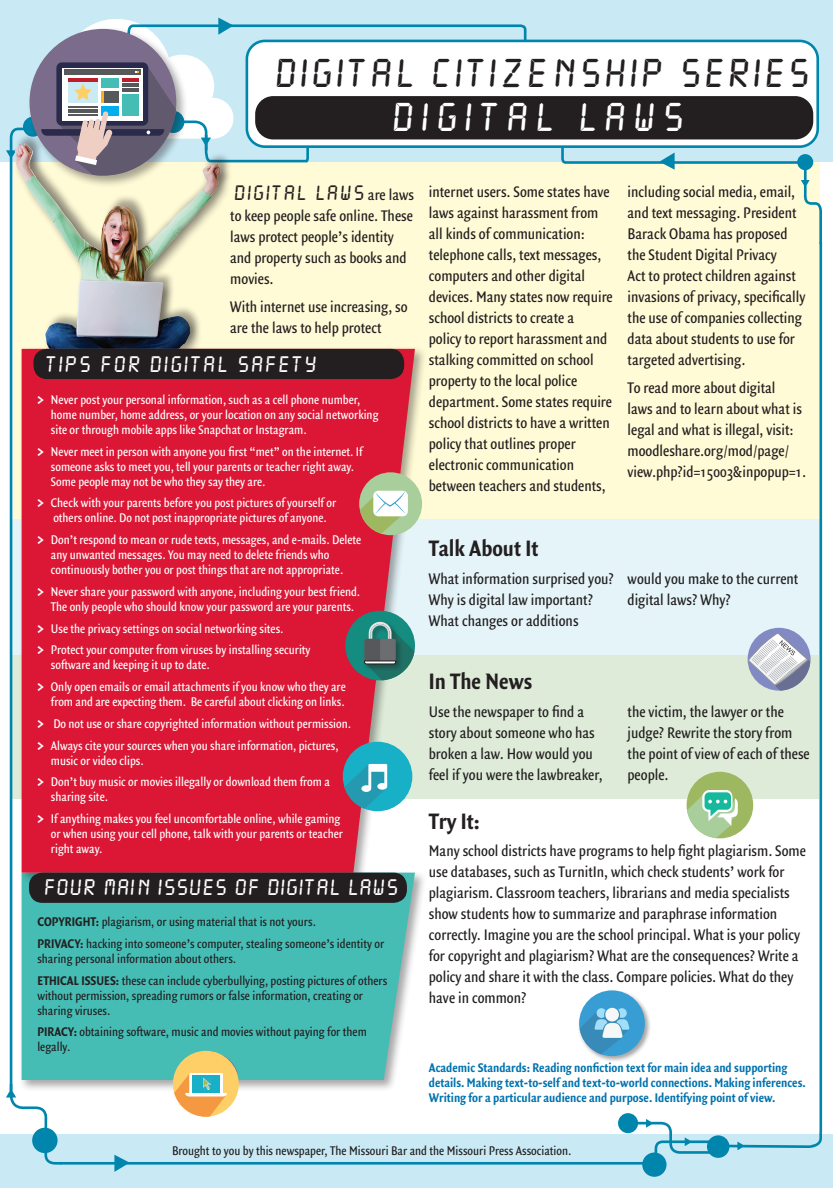
<style>
.page{position:relative;width:833px;height:1188px;background:#fff}
.page>*{position:absolute;margin:0;border:0;box-sizing:border-box;transform-origin:0 0}
.t1{font:37.5px "Liquid Crystal Plain";letter-spacing:-.1em;color:#231f20}
.t2{font:37.5px "Liquid Crystal Plain";color:#fff}
.t3{font:700 24px "Quadraat Sans Con";color:#231f20}
.t4{font:21px "Liquid Crystal Plain";letter-spacing:-.14em;color:#fff}
.t5{font:21px "Liquid Crystal Plain";letter-spacing:-.1em;color:#fff}
.t6{font:19.5px "Liquid Crystal Plain";letter-spacing:-.1em;color:#231f20}
.t7{font:16.5px/21px "Quadraat Sans Con";color:#231f20}
.t8{font:13.5px/15px "Quadraat Sans Con";color:#fff}
.t9{font:13.5px/21.8px "Quadraat Sans Con";color:#231f20}
.t10{font:700 13.5px/15px "Quadraat Sans Con";color:#0073ae}
.s1{font-family:"Quadraat Sans Con";font-size:16.5px}
.s2{font-weight:700;font-size:16.5px}
.s3{font-weight:700}
</style>
<div class="page">
<div style="left:11px;top:654px;width:808px;height:145px;background:#ddebd8"></div>
<div style="left:12px;top:519px;width:808px;height:135px;background:#e4f4f9"></div>
<div style="left:13px;top:157px;width:806px;height:362px;background:#fffbd6"></div>
<div style="left:0;top:0;width:832px;height:161px;background:#c9eaf5"></div>
<div style="left:0;top:1134px;width:832px;height:54px;background:#c9eaf5"></div>
<svg style="left:618px;top:1113px;width:203px;height:64px"></svg>
<svg style="left:6px;top:1084px;width:54px;height:81px"></svg>
<svg style="left:560px;top:134px;width:261px;height:108px"></svg>
<hr style="left:819px;top:242px;width:3px;height:890px;background:#0086ad">
<hr style="left:10px;top:174px;width:2px;height:917px;background:#0086ad">
<div style="left:247px;top:41px;width:570px;height:106px;background:#fff;border-radius:18px"></div>
<div style="left:245px;top:40px;width:574px;height:108px;border:3px solid #0086ad;border-radius:18px"></div>
<div style="left:255px;top:96px;width:558px;height:43px;background:#231f20;border-radius:18px"></div>
<hr style="left:60px;top:1162px;width:593px;height:3px;background:#0086ad">
<svg style="left:114px;top:1155px;width:16px;height:17px"></svg>
<div style="left:19px;top:870px;width:408px;height:222px;background:#231f20;opacity:.4"></div>
<div style="left:22px;top:885px;width:393px;height:195px;background:#45bdb5"></div>
<div style="left:19px;top:346px;width:408px;height:539px;background:#231f20;opacity:.4"></div>
<div style="left:22px;top:349px;width:393px;height:524px;background:#dc1735"></div>
<svg style="left:6px;top:18px;width:521px;height:158px"></svg>
<div style="left:343px;top:742px;width:69px;height:69px;background:#18b0c6;border-radius:50%"></div>
<svg style="left:344px;top:764px;width:43px;height:45px"></svg>
<div style="left:686px;top:772px;width:67px;height:66px;background:#9eb861;border-radius:50%"></div>
<svg style="left:687px;top:790px;width:51px;height:48px"></svg>
<div style="left:29px;top:873px;width:378px;height:30px;background:#231f20;border-radius:14px"></div>
<div style="left:14px;top:132px;width:218px;height:218px;background:#231f20;opacity:.4"></div>
<div style="left:12px;top:141px;width:220px;height:208px;background:#231f20;opacity:.4"></div>
<img style="left:15px;top:143px;width:205px;height:206px">
<div style="left:173px;top:1051px;width:66px;height:66px;background:#fecf67;border-radius:50%"></div>
<svg style="left:174px;top:1062px;width:64px;height:55px"></svg>
<div style="left:345px;top:611px;width:70px;height:69px;background:#148c80;border-radius:50%"></div>
<div style="left:363px;top:620px;width:40px;height:52px;background:#231f20;opacity:.4"></div>
<svg style="left:361px;top:622px;width:53px;height:59px"></svg>
<div style="left:33px;top:349px;width:371px;height:30px;background:#231f20;border-radius:14px"></div>
<div style="left:747px;top:628px;width:63px;height:63px;background:#828ac4;border-radius:50%"></div>
<svg style="left:748px;top:633px;width:63px;height:58px"></svg>
<div style="left:359px;top:472px;width:63px;height:63px;background:#a7ce9b;border-radius:50%"></div>
<div style="left:373px;top:491px;width:35px;height:25px;background:#fff;border-radius:5px"></div>
<svg style="left:360px;top:491px;width:45px;height:43px"></svg>
<div style="left:577px;top:989px;width:74px;height:74px;background:#231f20;opacity:.4"></div>
<div style="left:579px;top:990px;width:65px;height:66px;background:#379dd2;border-radius:50%"></div>
<svg style="left:579px;top:1008px;width:50px;height:46px"></svg>
<h1 class="t1" style="left:267px;top:52px;width:543px">DIGITAL CITIZENSHIP SERIES</h1>
<h1 class="t2" style="left:384px;top:96px;width:300px">DIGITAL LAWS</h1>
<p class="t6" style="left:230px;top:182px;width:185px">DIGITAL LAWS <span class="s1">are laws</span></p>
<p class="t7" style="left:230px;top:206px;width:184px">to keep people safe online. These laws protect people’s identity and property such as books and movies.</p>
<p class="t7" style="left:230px;top:297px;width:179px">With internet use increasing, so are the laws to help protect</p>
<p class="t5" style="left:42px;top:352px;width:276px">TIPS FOR DIGITAL SAFETY</p>
<p class="t8" style="left:51px;top:392px;width:329px;text-indent:-13px"><span class="s2">&gt;</span> Never post your personal information, such as a cell phone number, home number, home address, or your location on any social networking site or through mobile apps like Snapchat or Instagram.</p>
<p class="t8" style="left:51px;top:444px;width:313px;text-indent:-13px"><span class="s2">&gt;</span> Never meet in person with anyone you first “met” on the internet. If someone asks to meet you, tell your parents or teacher right away.<br>Some people may not be who they say they are.</p>
<p class="t8" style="left:37px;top:496px;width:300px;text-align:center"><span class="s2">&gt;</span> Check with your parents before you post pictures of yourself or others online. Do not post inappropriate pictures of anyone.</p>
<p class="t8" style="left:51px;top:533px;width:312px;text-indent:-13px"><span class="s2">&gt;</span> Don’t respond to mean or rude texts, messages, and e-mails. Delete any unwanted messages. You may need to delete friends who continuously bother you or post things that are not appropriate.</p>
<p class="t8" style="left:37px;top:584px;width:324px;text-align:center"><span class="s2">&gt;</span> Never share your password with anyone, including your best friend.<br>The only people who should know your password are your parents.</p>
<p class="t8" style="left:37px;top:618px;width:274px;line-height:21.8px"><span class="s2">&gt;</span> Use the privacy settings on social networking sites.<br><span class="s2">&gt;</span> Protect your computer from viruses by installing security</p>
<p class="t8" style="left:37px;top:655px;width:310px;line-height:21.8px;text-indent:13px">software and keeping it up to date.<br><span class="s2">&gt;</span> Only open emails or email attachments if you know who they are</p>
<p class="t8" style="left:37px;top:691px;width:315px;line-height:21.8px;text-indent:13px">from and are expecting them. Be careful about clicking on links. <span class="s2">&gt;</span> Do not use or share copyrighted information without permission. <span class="s2">&gt;</span> Always cite your sources when you share information, pictures,</p>
<p class="t8" style="left:37px;top:750px;width:294px;line-height:21.8px;text-indent:13px">music or video clips.<br><span class="s2">&gt;</span> Don’t buy music or movies illegally or download them from a</p>
<p class="t8" style="left:37px;top:787px;width:304px;line-height:21.8px;text-indent:13px">sharing site.<br><span class="s2">&gt;</span> If anything makes you feel uncomfortable online, while gaming</p>
<p class="t8" style="left:51px;top:827px;width:294px">or when using your cell phone, talk with your parents or teacher right away.</p>
<p class="t4" style="left:40px;top:876px;width:359px">FOUR MAIN ISSUES OF DIGITAL LAWS</p>
<p class="t9" style="left:37px;top:911px;width:348px"><span class="s3">COPYRIGHT:</span> plagiarism, or using material that is not yours.<br><span class="s3">PRIVACY:</span> hacking into someone’s computer, stealing someone’s identity or</p>
<p class="t9" style="left:37px;top:948px;width:351px">sharing personal information about others.<br><span class="s3">ETHICAL ISSUES:</span> these can include cyberbullying, posting pictures of others</p>
<p class="t9" style="left:37px;top:988px;width:327px;line-height:15px">without permission, spreading rumors or false information, creating or sharing viruses.</p>
<p class="t9" style="left:37px;top:1025px;width:331px;line-height:15px"><span class="s3">PIRACY:</span> obtaining software, music and movies without paying for them legally.</p>
<p class="t7" style="left:429px;top:182px;width:185px">internet users. Some states have laws against harassment from all kinds of communication: telephone calls, text messages, computers and other digital devices. Many states now require school districts to create a<br>policy to report harassment and stalking committed on school property to the local police department. Some states require school districts to have a written policy that outlines proper electronic communication between teachers and students,</p>
<p class="t7" style="left:627px;top:182px;width:179px">including social media, email, and text messaging. President<br>Barack Obama has proposed the Student Digital Privacy<br>Act to protect children against invasions of privacy, specifically the use of companies collecting data about students to use for targeted advertising.</p>
<p class="t7" style="left:627px;top:378px;width:180px">To read more about digital<br>laws and to learn about what is legal and what is illegal, visit: moodleshare.org/mod/page/ view.php?id=15003&amp;inpopup=1.</p>
<h2 class="t3" style="left:429px;top:534px;width:111px">Talk About It</h2>
<p class="t7" style="left:429px;top:568px;width:186px">What information surprised you?<br>Why is digital law important?<br>What changes or additions</p>
<p class="t7" style="left:627px;top:568px;width:172px">would you make to the current digital laws? Why?</p>
<h2 class="t3" style="left:429px;top:667px;width:105px">In The News</h2>
<p class="t7" style="left:429px;top:701px;width:175px">Use the newspaper to find a story about someone who has broken a law. How would you feel if you were the lawbreaker,</p>
<p class="t7" style="left:627px;top:701px;width:184px">the victim, the lawyer or the judge? Rewrite the story from the point of view of each of these people.</p>
<h2 class="t3" style="left:429px;top:807px;width:53px">Try It:</h2>
<p class="t7" style="left:429px;top:841px;width:378px">Many school districts have programs to help fight plagiarism. Some use databases, such as TurnitIn, which check students’ work for plagiarism. Classroom teachers, librarians and media specialists show students how to summarize and paraphrase information correctly. Imagine you are the school principal. What is your policy for copyright and plagiarism? What are the consequences? Write a policy and share it with the class. Compare policies. What do they have in common?</p>
<p class="t10" style="left:429px;top:1061px;width:378px">Academic Standards: Reading nonfiction text for main idea and supporting details. Making text-to-self and text-to-world connections. Making inferences.<br>Writing for a particular audience and purpose. Identifying point of view.</p>
<p class="t9" style="left:172px;top:1140px;width:401px">Brought to you by this newspaper, The Missouri Bar and the Missouri Press Association.</p>
</div>
